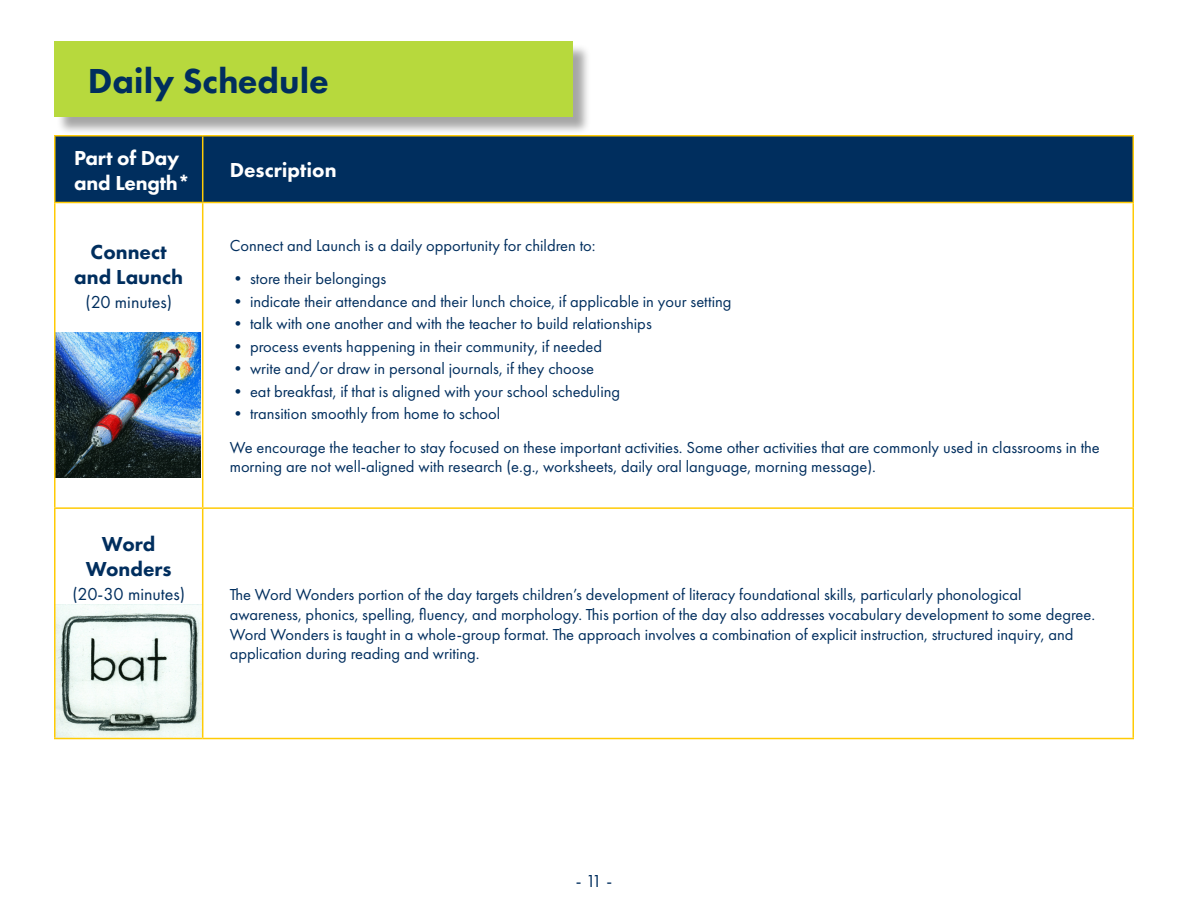
<style>
.page{position:relative;width:1188px;height:918px;background:#fff}
.page>*{position:absolute;margin:0;border:0;box-sizing:border-box;transform-origin:0 0}
.t1{font:800 36px "Futura PT";color:#002e5e}
.t2{font:800 21px/25.2px "Futura PT";letter-spacing:-.01em;color:#fff}
.t3{font:800 21px/25.2px "Futura PT";color:#002e5e;text-align:center}
.t4{font:18px "Futura PT";color:#002e5e}
.t5{font:16.5px/19.8px "Futura PT";color:#002e5e}
</style>
<div class="page">
<img style="left:56px;top:332px;width:144px;height:145px">
<img style="left:56px;top:604px;width:145px;height:134px">
<div style="left:56px;top:136px;width:1076px;height:66px;background:#002e5e"></div>
<hr style="left:54px;top:135px;width:149px;height:1px;background:#ffcb05">
<hr style="left:54px;top:136px;width:2px;height:66px;background:#ffcb05">
<hr style="left:203px;top:135px;width:931px;height:1px;background:#ffcb05">
<hr style="left:202px;top:136px;width:1px;height:66px;background:#ffcb05">
<hr style="left:1132px;top:136px;width:2px;height:66px;background:#ffcb05">
<hr style="left:54px;top:202px;width:149px;height:1px;background:#ffcb05">
<hr style="left:54px;top:203px;width:2px;height:304px;background:#ffcb05">
<hr style="left:203px;top:202px;width:931px;height:1px;background:#ffcb05">
<hr style="left:202px;top:203px;width:1px;height:304px;background:#ffcb05">
<hr style="left:1132px;top:203px;width:2px;height:304px;background:#ffcb05">
<hr style="left:54px;top:507px;width:149px;height:2px;background:#ffcb05">
<hr style="left:54px;top:509px;width:2px;height:229px;background:#ffcb05">
<hr style="left:203px;top:507px;width:931px;height:2px;background:#ffcb05">
<hr style="left:202px;top:509px;width:1px;height:229px;background:#ffcb05">
<hr style="left:1132px;top:509px;width:2px;height:229px;background:#ffcb05">
<hr style="left:54px;top:738px;width:149px;height:1px;background:#ffcb05">
<hr style="left:203px;top:738px;width:931px;height:1px;background:#ffcb05">
<div style="left:56px;top:43px;width:535px;height:93px;background:#000;opacity:.35"></div>
<div style="left:54px;top:41px;width:518px;height:76px;background:#b7d93d"></div>
<h1 class="t1" style="left:88px;top:58px;width:243px">Daily Schedule</h1>
<p class="t2" style="left:74px;top:145px;width:117px">Part of Day and Length*</p>
<p class="t3" style="left:74px;top:239px;width:110px">Connect and Launch</p>
<p class="t4" style="left:85px;top:292px;width:88px">(20 minutes)</p>
<p class="t2" style="left:230px;top:157px;width:108px">Description</p>
<p class="t5" style="left:230px;top:235px;width:367px">Connect and Launch is a daily opportunity for children to:</p>
<p class="t5" style="left:230px;top:269px;width:158px">• store their belongings</p>
<p class="t5" style="left:230px;top:291px;width:503px">• indicate their attendance and their lunch choice, if applicable in your setting</p>
<p class="t5" style="left:230px;top:314px;width:424px">• talk with one another and with the teacher to build relationships</p>
<p class="t5" style="left:230px;top:336px;width:374px">• process events happening in their community, if needed</p>
<p class="t5" style="left:230px;top:359px;width:366px">• write and/or draw in personal journals, if they choose</p>
<p class="t5" style="left:230px;top:381px;width:392px">• eat breakfast, if that is aligned with your school scheduling</p>
<p class="t5" style="left:230px;top:397px;width:872px;line-height:33.3px">• transition smoothly from home to school<br>We encourage the teacher to stay focused on these important activities. Some other activities that are commonly used in classrooms in the</p>
<p class="t5" style="left:230px;top:457px;width:648px">morning are not well-aligned with research (e.g., worksheets, daily oral language, morning message).</p>
<p class="t3" style="left:86px;top:531px;width:88px">Word<br>Wonders</p>
<p class="t4" style="left:72px;top:584px;width:114px">(20-30 minutes)</p>
<p class="t5" style="left:230px;top:584px;width:867px">The Word Wonders portion of the day targets children’s development of literacy foundational skills, particularly phonological awareness, phonics, spelling, fluency, and morphology. This portion of the day also addresses vocabulary development to some degree.<br>Word Wonders is taught in a whole-group format. The approach involves a combination of explicit instruction, structured inquiry, and application during reading and writing.</p>
<p class="t4" style="left:576px;top:871px;width:38px">- 11 -</p>
</div>
